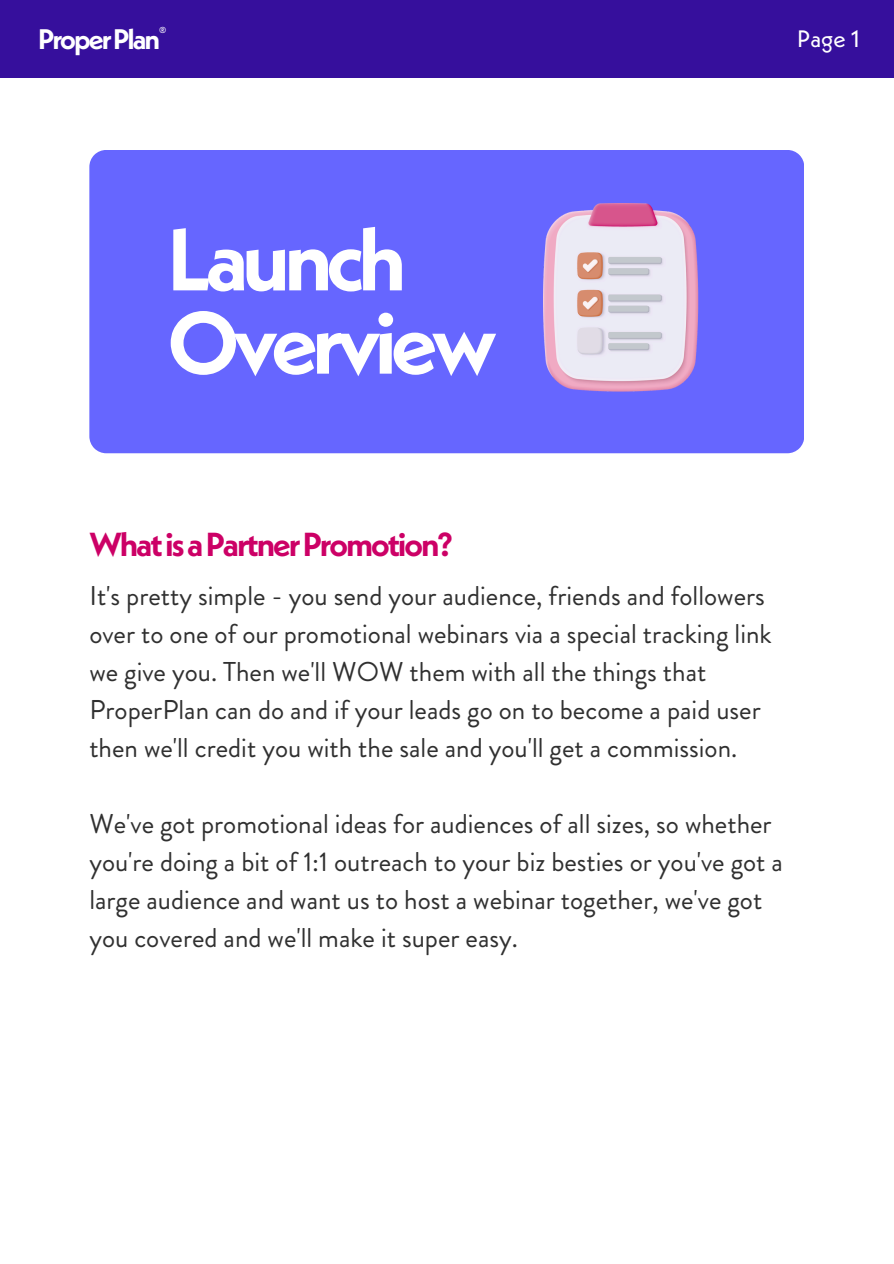
<style>
.page{position:relative;width:894px;height:1264px;background:#fff}
.page>*{position:absolute;margin:0;border:0;box-sizing:border-box;transform-origin:0 0}
.t1{font:700 87.75px/83.2px "Neue Kabel";letter-spacing:-.07em;color:#fff}
.t2{font:700 33.3px "Neue Kabel";letter-spacing:-.06em;color:#c06}
.t3{font:700 28.2px "Neue Kabel";letter-spacing:-.07em;color:#fff}
.t4{font:27.15px/38px "Brandon Grotesque";color:#303030}
.t5{font:23.7px "Neue Kabel";color:#fff}
.t6{font:8.7px "Neue Kabel";color:#fff}
</style>
<div class="page">
<div style="left:89px;top:150px;width:714px;height:303px;background:#66f"></div>
<div style="left:0;top:0;width:893px;height:78px;background:#360f9c"></div>
<img style="left:543px;top:203px;width:179px;height:197px">
<h2 class="t3" style="left:38px;top:21px;width:123px">ProperPlan</h2>
<h4 class="t6" style="left:159px;top:25px;width:9px">®</h4>
<h4 class="t5" style="left:797px;top:24px;width:64px">Page 1</h4>
<p class="t1" style="left:167px;top:217px;width:331px">Launch<br>Overview</p>
<p class="t2" style="left:89px;top:522px;width:365px">WhatisaPartnerPromotion?</p>
<h3 class="t4" style="left:89px;top:577px;width:683px">It's pretty simple - you send your audience, friends and followers over to one of our promotional webinars via a special tracking link we give you. Then we'll WOW them with all the things that ProperPlan can do and if your leads go on to become a paid user then we'll credit you with the sale and you'll get a commission.</h3>
<p class="t4" style="left:89px;top:804px;width:695px">We've got promotional ideas for audiences of all sizes, so whether you're doing a bit of 1:1 outreach to your biz besties or you've got a large audience and want us to host a webinar together, we've got you covered and we'll make it super easy.</p>
</div>
